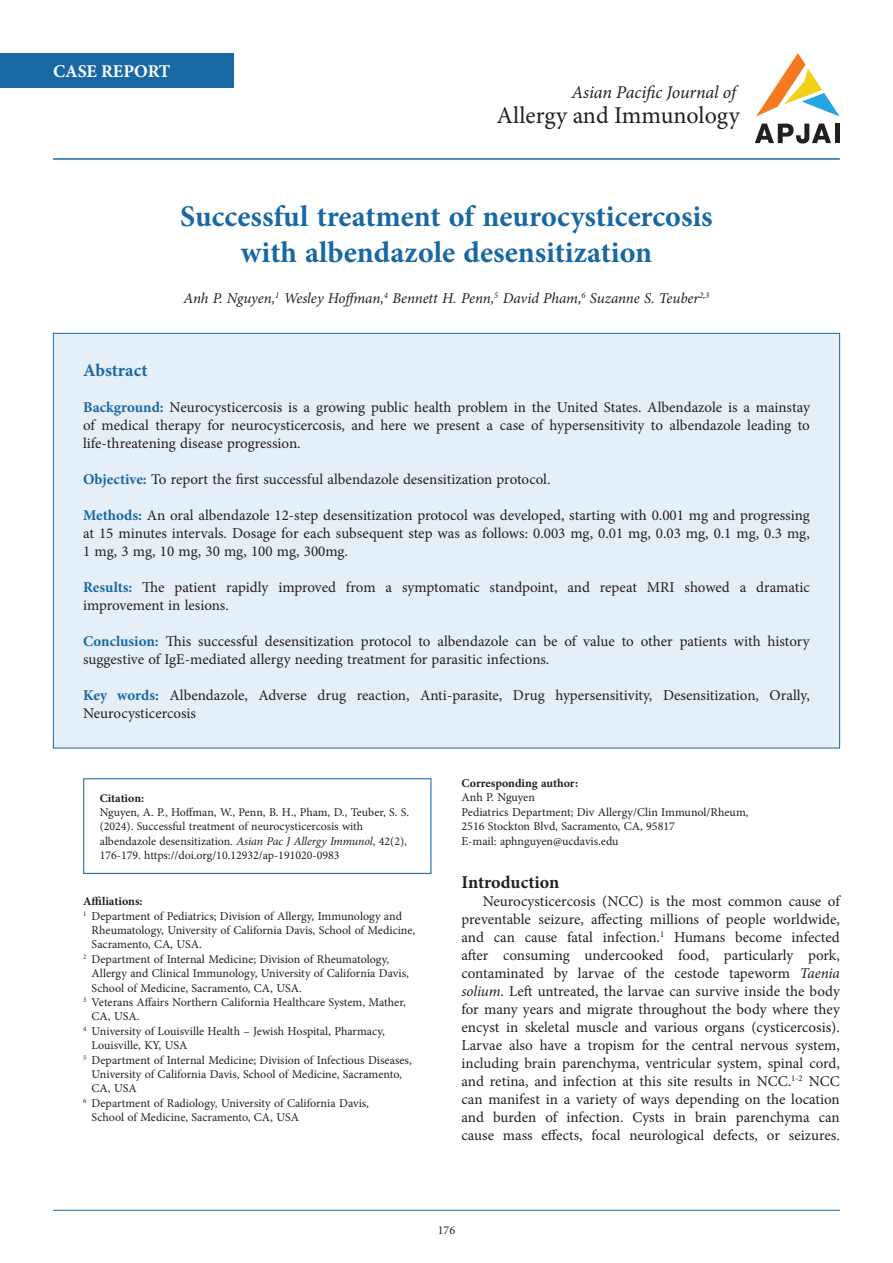
<style>
.page{position:relative;width:893px;height:1263px;background:#fff}
.page>*{position:absolute;margin:0;border:0;box-sizing:border-box;transform-origin:0 0}
.t1{font:700 30px "Minion Pro";color:#1868a4}
.t2{font:24px "Minion Pro";color:#231f20}
.t3{font:italic 18px "Minion Pro";letter-spacing:-.01em;color:#231f20}
.t4{font:700 18px "Minion Pro";letter-spacing:-.005em;color:#231f20}
.t5{font:700 18px "Minion Pro";letter-spacing:-.005em;color:#fff}
.t6{font:700 18px "Minion Pro";color:#1868a4}
.t7{font:15px/18px "Minion Pro";color:#231f20;text-align:justify}
.t8{font:italic 15px "Minion Pro";letter-spacing:-.005em;color:#231f20}
.t9{font:12px/14.4px "Minion Pro";color:#231f20}
.t10{font:700 12px/14.4px "Minion Pro";color:#231f20}
.t11{font:11.85px/14.2px "Minion Pro";color:#231f20}
.t12{font:700 11.85px "Minion Pro";letter-spacing:-.005em;color:#231f20}
.s1{font-weight:700;color:#1868a4}
.s2{font-style:italic}
.s3{font-weight:400}
</style>
<div class="page">
<div style="left:53px;top:333px;width:787px;height:415px;background:#e4eff8;border:1px solid #1868a4"></div>
<div style="left:0;top:53px;width:234px;height:34px;background:#1868a4"></div>
<svg style="left:756px;top:53px;width:84px;height:63px"></svg>
<div style="left:835px;top:124px;width:5px;height:19px;background:#231f20"></div>
<svg style="left:755px;top:123px;width:76px;height:21px"></svg>
<hr style="left:53px;top:158px;width:787px;height:2px;background:#1868a4">
<hr style="left:53px;top:1210px;width:787px;height:1px;background:#1868a4">
<div style="left:83px;top:778px;width:348px;height:96px;background:#fff;border:1px solid #1868a4"></div>
<p class="t5" style="left:53px;top:58px;width:119px">CASE REPORT</p>
<p class="t3" style="left:571px;top:80px;width:166px">Asian Pacific Journal of</p>
<p class="t2" style="left:497px;top:100px;width:245px">Allergy and Immunology</p>
<p class="t1" style="left:180px;top:195px;width:534px">Successful treatment of neurocysticercosis</p>
<p class="t1" style="left:241px;top:231px;width:413px">with albendazole desensitization</p>
<p class="t8" style="left:183px;top:288px;width:527px">Anh P. Nguyen,<sup>1</sup> Wesley Hoffman,<sup>4</sup> Bennett H. Penn,<sup>5</sup> David Pham,<sup>6</sup> Suzanne S. Teuber<sup>2,3</sup></p>
<p class="t6" style="left:83px;top:358px;width:66px">Abstract</p>
<p class="t7" style="left:83px;top:398px;width:728px"><span class="s1">Background:</span> Neurocysticercosis is a growing public health problem in the United States. Albendazole is a mainstay of medical therapy for neurocysticercosis, and here we present a case of hypersensitivity to albendazole leading to life-threatening disease progression.</p>
<p class="t7" style="left:83px;top:470px;width:469px"><span class="s1">Objective:</span> To report the first successful albendazole desensitization protocol.</p>
<p class="t7" style="left:83px;top:506px;width:728px"><span class="s1">Methods:</span> An oral albendazole 12-step desensitization protocol was developed, starting with 0.001 mg and progressing at 15 minutes intervals. Dosage for each subsequent step was as follows: 0.003 mg, 0.01 mg, 0.03 mg, 0.1 mg, 0.3 mg, 1 mg, 3 mg, 10 mg, 30 mg, 100 mg, 300mg.</p>
<p class="t7" style="left:83px;top:578px;width:728px"><span class="s1">Results:</span> The patient rapidly improved from a symptomatic standpoint, and repeat MRI showed a dramatic improvement in lesions.</p>
<p class="t7" style="left:83px;top:632px;width:728px"><span class="s1">Conclusion:</span> This successful desensitization protocol to albendazole can be of value to other patients with history suggestive of IgE-mediated allergy needing treatment for parasitic infections.</p>
<p class="t7" style="left:83px;top:686px;width:728px"><span class="s1">Key words:</span> Albendazole, Adverse drug reaction, Anti-parasite, Drug hypersensitivity, Desensitization, Orally,<br>Neurocysticercosis</p>
<p class="t12" style="left:100px;top:790px;width:46px">Citation:</p>
<p class="t11" style="left:100px;top:805px;width:311px">Nguyen, A. P., Hoffman, W., Penn, B. H., Pham, D., Teuber, S. S. (2024). Successful treatment of neurocysticercosis with albendazole desensitization. <span class="s2">Asian Pac J Allergy Immunol</span>, 42(2), 176-179. https://doi.org/10.12932/ap-191020-0983</p>
<p class="t10" style="left:83px;top:894px;width:61px">Affiliations:</p>
<p class="t9" style="left:92px;top:908px;width:325px;text-indent:-9px"><sup>1</sup> Department of Pediatrics; Division of Allergy, Immunology and<br>Rheumatology, University of California Davis, School of Medicine,<br>Sacramento, CA, USA.</p>
<p class="t9" style="left:92px;top:952px;width:319px;text-indent:-9px"><sup>2</sup> Department of Internal Medicine; Division of Rheumatology,<br>Allergy and Clinical Immunology, University of California Davis,<br>School of Medicine, Sacramento, CA, USA.</p>
<p class="t9" style="left:92px;top:995px;width:316px;text-indent:-9px"><sup>3</sup> Veterans Affairs Northern California Healthcare System, Mather,<br>CA, USA.</p>
<p class="t9" style="left:92px;top:1024px;width:295px;text-indent:-9px"><sup>4</sup> University of Louisville Health – Jewish Hospital, Pharmacy,<br>Louisville, KY, USA</p>
<p class="t9" style="left:92px;top:1052px;width:322px;text-indent:-9px"><sup>5</sup> Department of Internal Medicine; Division of Infectious Diseases,<br>University of California Davis, School of Medicine, Sacramento,<br>CA, USA</p>
<p class="t9" style="left:92px;top:1096px;width:279px;text-indent:-9px"><sup>6</sup> Department of Radiology, University of California Davis,<br>School of Medicine, Sacramento, CA, USA</p>
<p class="t10" style="left:461px;top:776px;width:118px">Corresponding author:<br><span class="s3">Anh P. Nguyen</span></p>
<p class="t9" style="left:461px;top:805px;width:289px">Pediatrics Department; Div Allergy/Clin Immunol/Rheum,</p>
<p class="t9" style="left:461px;top:819px;width:215px">2516 Stockton Blvd, Sacramento, CA, 95817</p>
<p class="t9" style="left:461px;top:834px;width:159px">E-mail: aphnguyen@ucdavis.edu</p>
<p class="t4" style="left:461px;top:869px;width:99px">Introduction</p>
<p class="t7" style="left:461px;top:892px;width:380px;text-indent:21px">Neurocysticercosis (NCC) is the most common cause of preventable seizure, affecting millions of people worldwide, and can cause fatal infection.<sup>1</sup> Humans become infected after consuming undercooked food, particularly pork, contaminated by larvae of the cestode tapeworm <span class="s2">Taenia solium</span>. Left untreated, the larvae can survive inside the body for many years and migrate throughout the body where they encyst in skeletal muscle and various organs (cysticercosis).<br>Larvae also have a tropism for the central nervous system, including brain parenchyma, ventricular system, spinal cord, and retina, and infection at this site results in NCC.<sup>1-2</sup> NCC can manifest in a variety of ways depending on the location and burden of infection. Cysts in brain parenchyma can cause mass effects, focal neurological defects, or seizures.</p>
<p class="t9" style="left:438px;top:1223px;width:19px">176</p>
</div>
